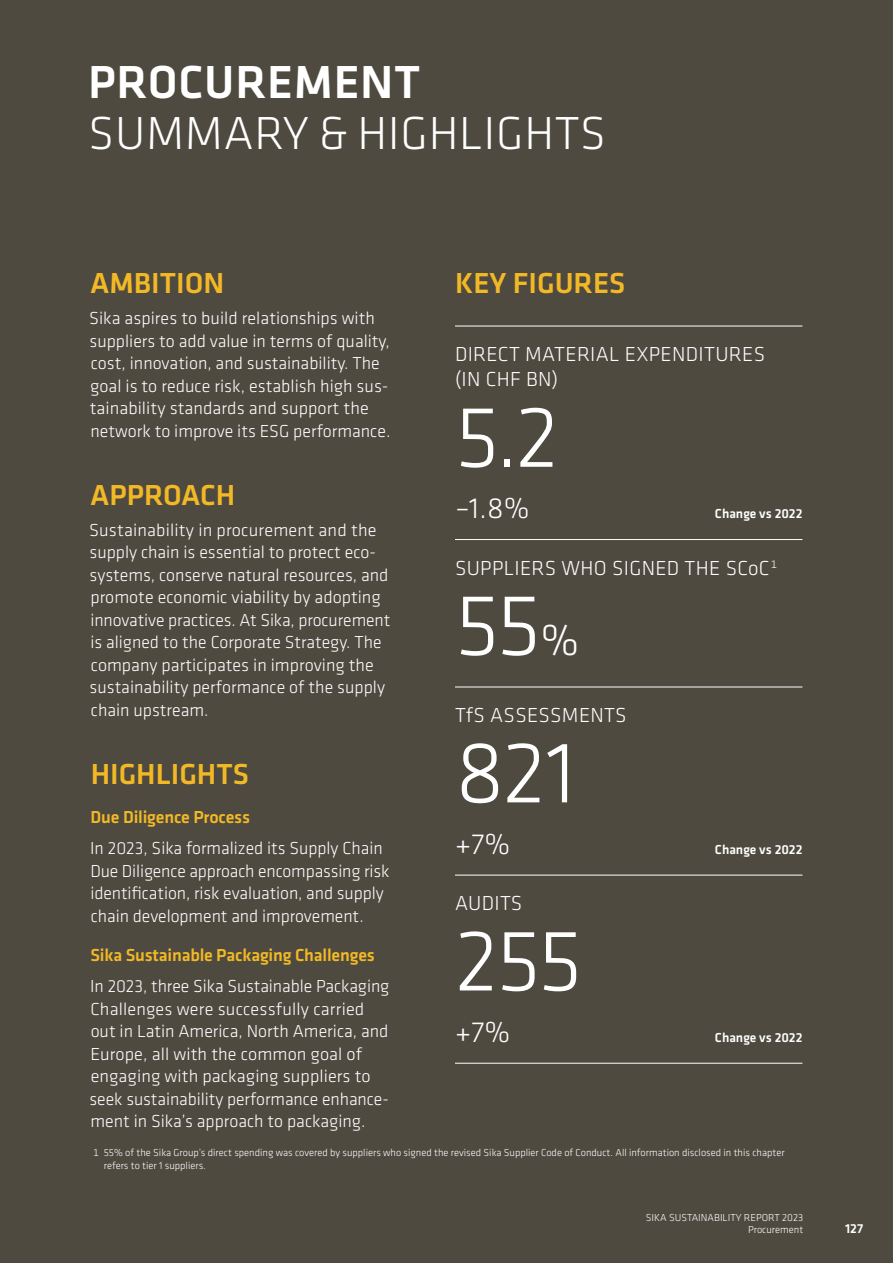
<style>
.page{position:relative;width:893px;height:1263px;background:#4e4a40}
.page>*{position:absolute;margin:0;border:0;box-sizing:border-box;transform-origin:0 0}
._00_Kardinalzahl_60p{font:300 90px "Klavika";color:#fff}
._00_Kapitel_Subtitel{font:300 48px "Klavika";letter-spacing:.015em;color:#fff}
._00_Headline32pt_Lau{font:500 48px "Klavika";letter-spacing:.015em;color:#fff}
._02_Lead_Title_20pt{font:500 30px "Klavika";color:#f2b826}
._03_Aufmacher_20_L{font:300 30px "Klavika";color:#fff}
._03_Aufmacher_14{font:300 21px "Klavika";letter-spacing:.015em;color:#fff}
._03_Aufmacher_14_L{font:300 21px/25.5px "Klavika";letter-spacing:.015em;color:#fff}
._02_Lead_12pt{font:300 18px/22.5px "Klavika";color:#fff}
._02_Lead_Subtitle_12{font:500 18px "Klavika";letter-spacing:-.01em;color:#f2b826}
._03_Aufmacher_20_L-2{font:500 13.5px "Klavika";color:#fff}
.SI_GB14_Pagina{font:500 13.5px "Klavika";color:#fff}
._05_Footnote_7pt{font:300 10.5px/13.5px "Klavika";color:#fff}
.SI_GB17_Pagina_Titel{font:300 10.5px "Klavika";color:#fff}
.s1{font-size:45px}
</style>
<div class="page">
<hr style="left:455px;top:326px;width:347px;height:1px;background:#fff">
<hr style="left:455px;top:539px;width:347px;height:1px;background:#fff">
<hr style="left:455px;top:687px;width:347px;height:1px;background:#fff">
<hr style="left:455px;top:875px;width:347px;height:1px;background:#fff">
<hr style="left:455px;top:1063px;width:347px;height:1px;background:#fff">
<p class="_00_Headline32pt_Lau" style="left:88px;top:49px;width:334px">PROCUREMENT</p>
<p class="_00_Kapitel_Subtitel" style="left:88px;top:104px;width:519px">SUMMARY &amp; HIGHLIGHTS</p>
<p class="_02_Lead_Title_20pt" style="left:90px;top:263px;width:136px">AMBITION</p>
<p class="_02_Lead_12pt" style="left:89px;top:307px;width:303px">Sika aspires to build relationships with suppliers to add value in terms of quality, cost, innovation, and sustainability. The goal is to reduce risk, establish high sus&shy;tainability standards and support the network to improve its ESG performance.</p>
<p class="_02_Lead_Title_20pt" style="left:90px;top:474px;width:147px">APPROACH</p>
<p class="_02_Lead_12pt" style="left:89px;top:518px;width:303px">Sustainability in procurement and the supply chain is essential to protect eco&shy;systems, conserve natural resources, and promote economic viability by adopting innovative practices. At Sika, procurement is aligned to the Corporate Strategy. The company participates in improving the sustainability performance of the supply chain upstream.</p>
<p class="_02_Lead_Title_20pt" style="left:91px;top:753px;width:160px">HIGHLIGHTS</p>
<p class="_02_Lead_Subtitle_12" style="left:91px;top:805px;width:161px">Due Diligence Process</p>
<p class="_02_Lead_12pt" style="left:90px;top:837px;width:301px">In 2023, Sika formalized its Supply Chain Due Diligence approach encompassing risk identification, risk evaluation, and supply chain development and improvement.</p>
<p class="_02_Lead_Subtitle_12" style="left:90px;top:943px;width:286px">Sika Sustainable Packaging Challenges</p>
<p class="_02_Lead_12pt" style="left:90px;top:975px;width:301px">In 2023, three Sika Sustainable Packaging Challenges were successfully carried out in Latin America, North America, and Europe, all with the common goal of engaging with packaging suppliers to seek sustainability performance enhance&shy;ment in Sika’s approach to packaging.</p>
<p class="_02_Lead_Title_20pt" style="left:455px;top:263px;width:172px">KEY FIGURES</p>
<p class="_03_Aufmacher_14_L" style="left:455px;top:341px;width:312px">DIRECT MATERIAL EXPENDITURES (IN CHF BN)</p>
<p class="_00_Kardinalzahl_60p" style="left:455px;top:383px;width:106px">5.2</p>
<p class="_03_Aufmacher_20_L" style="left:455px;top:490px;width:76px">–1.8%</p>
<p class="_03_Aufmacher_20_L-2" style="left:715px;top:504px;width:89px">Change vs 2022</p>
<p class="_03_Aufmacher_14" style="left:455px;top:555px;width:324px">SUPPLIERS WHO SIGNED THE -SCoC<sup>1</sup></p>
<p class="_00_Kardinalzahl_60p" style="left:455px;top:571px;width:126px">55<span class="s1">%</span></p>
<p class="_03_Aufmacher_14" style="left:455px;top:702px;width:173px">TfS ASSESSMENTS</p>
<p class="_00_Kardinalzahl_60p" style="left:455px;top:718px;width:122px">821</p>
<p class="_03_Aufmacher_20_L" style="left:455px;top:826px;width:57px">+7%</p>
<p class="_03_Aufmacher_20_L-2" style="left:715px;top:840px;width:89px">Change vs 2022</p>
<p class="_03_Aufmacher_14" style="left:455px;top:890px;width:69px">AUDITS</p>
<p class="_00_Kardinalzahl_60p" style="left:455px;top:906px;width:129px">255</p>
<p class="_03_Aufmacher_20_L" style="left:455px;top:1014px;width:57px">+7%</p>
<p class="_03_Aufmacher_20_L-2" style="left:715px;top:1028px;width:89px">Change vs 2022</p>
<p class="_05_Footnote_7pt" style="left:104px;top:1145px;width:682px;text-indent:-10px">1 55% of the Sika Group’s direct spending was covered by suppliers who signed the revised Sika Supplier Code of Conduct. All information disclosed in this chapter refers to tier 1 suppliers.</p>
<p class="SI_GB17_Pagina_Titel" style="left:646px;top:1211px;width:159px">SIKA SUSTAINABILITY REPORT 2023</p>
<p class="SI_GB17_Pagina_Titel" style="left:748px;top:1223px;width:57px">Procurement</p>
<p class="SI_GB14_Pagina" style="left:845px;top:1219px;width:20px">127</p>
</div>
